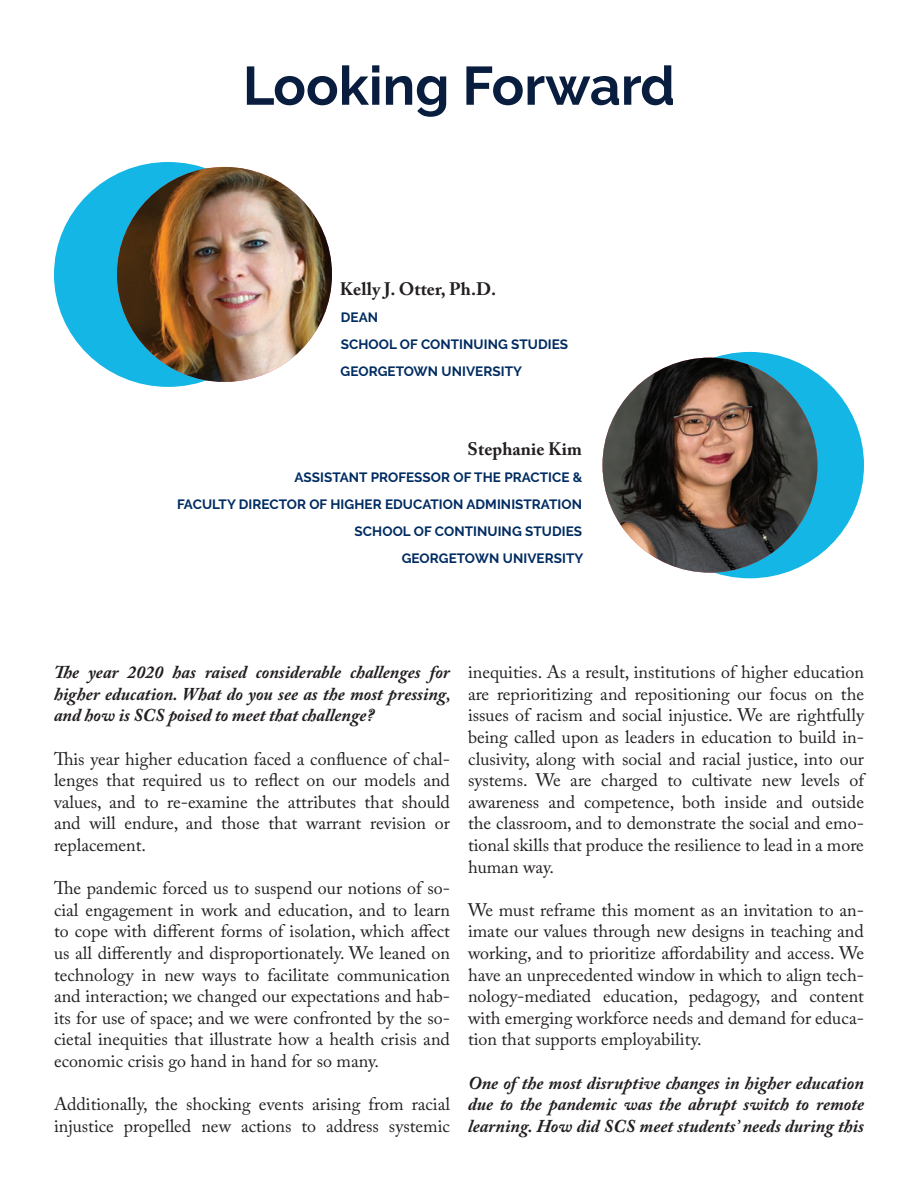
<style>
.page{position:relative;width:918px;height:1188px;background:#fff}
.page>*{position:absolute;margin:0;border:0;box-sizing:border-box;transform-origin:0 0}
.t1{font:700 54px "Raleway";color:#091d3f}
.t2{font:18px/21.6px "Adobe Caslon Pro";color:#231f20;text-align:justify}
.t3{font:italic 700 18px/21.6px "Adobe Caslon Pro";color:#231f20;text-align:justify}
.t4{font:700 18px "Adobe Caslon Pro";letter-spacing:.005em;color:#231f20}
.t5{font:700 13.5px/27px "Raleway";letter-spacing:.005em;color:#002c62}
</style>
<div class="page">
<div style="left:54px;top:162px;width:228px;height:225px;background:#13b6e4;border-radius:50%"></div>
<div style="left:636px;top:352px;width:228px;height:226px;background:#13b6e4;border-radius:50%"></div>
<img style="left:117px;top:167px;width:215px;height:215px;border-radius:108px">
<img style="left:602px;top:358px;width:216px;height:215px;border-radius:108px">
<h1 class="t1" style="left:243px;top:55px;width:434px">Looking Forward</h1>
<p class="t4" style="left:340px;top:278px;width:158px">Kelly J. Otter, Ph.D.</p>
<p class="t5" style="left:341px;top:304px;width:229px">DEAN<br>SCHOOL OF CONTINUING STUDIES<br>GEORGETOWN UNIVERSITY</p>
<p class="t4" style="left:468px;top:438px;width:116px">Stephanie Kim</p>
<p class="t5" style="left:177px;top:464px;width:408px;text-align:right">ASSISTANT PROFESSOR OF THE PRACTICE &amp;<br>FACULTY DIRECTOR OF HIGHER EDUCATION ADMINISTRATION SCHOOL OF CONTINUING STUDIES<br>GEORGETOWN UNIVERSITY</p>
<p class="t3" style="left:54px;top:661px;width:398px">The year 2020 has raised considerable challenges for higher education. What do you see as the most pressing, and how is SCS poised to meet that challenge?</p>
<p class="t2" style="left:54px;top:747px;width:398px">This year higher education faced a confluence of chal&shy;lenges that required us to reflect on our models and values, and to re-examine the attributes that should and will endure, and those that warrant revision or replacement.</p>
<p class="t2" style="left:54px;top:877px;width:398px">The pandemic forced us to suspend our notions of so&shy;cial engagement in work and education, and to learn to cope with different forms of isolation, which affect us all differently and disproportionately. We leaned on technology in new ways to facilitate communication and interaction; we changed our expectations and hab&shy;its for use of space; and we were confronted by the so&shy;cietal inequities that illustrate how a health crisis and economic crisis go hand in hand for so many.</p>
<p class="t2" style="left:54px;top:1093px;width:398px">Additionally, the shocking events arising from racial injustice propelled new actions to address systemic</p>
<p class="t2" style="left:468px;top:661px;width:398px">inequities. As a result, institutions of higher education are reprioritizing and repositioning our focus on the issues of racism and social injustice. We are rightfully being called upon as leaders in education to build in&shy;clusivity, along with social and racial justice, into our systems. We are charged to cultivate new levels of awareness and competence, both inside and outside the classroom, and to demonstrate the social and emo&shy;tional skills that produce the resilience to lead in a more human way.</p>
<p class="t2" style="left:468px;top:899px;width:398px">We must reframe this moment as an invitation to an&shy;imate our values through new designs in teaching and working, and to prioritize affordability and access. We have an unprecedented window in which to align tech&shy;nology-mediated education, pedagogy, and content with emerging workforce needs and demand for educa&shy;tion that supports employability.</p>
<p class="t3" style="left:468px;top:1071px;width:398px">One of the most disruptive changes in higher education due to the pandemic was the abrupt switch to remote learning. How did SCS meet students’ needs during this</p>
</div>
